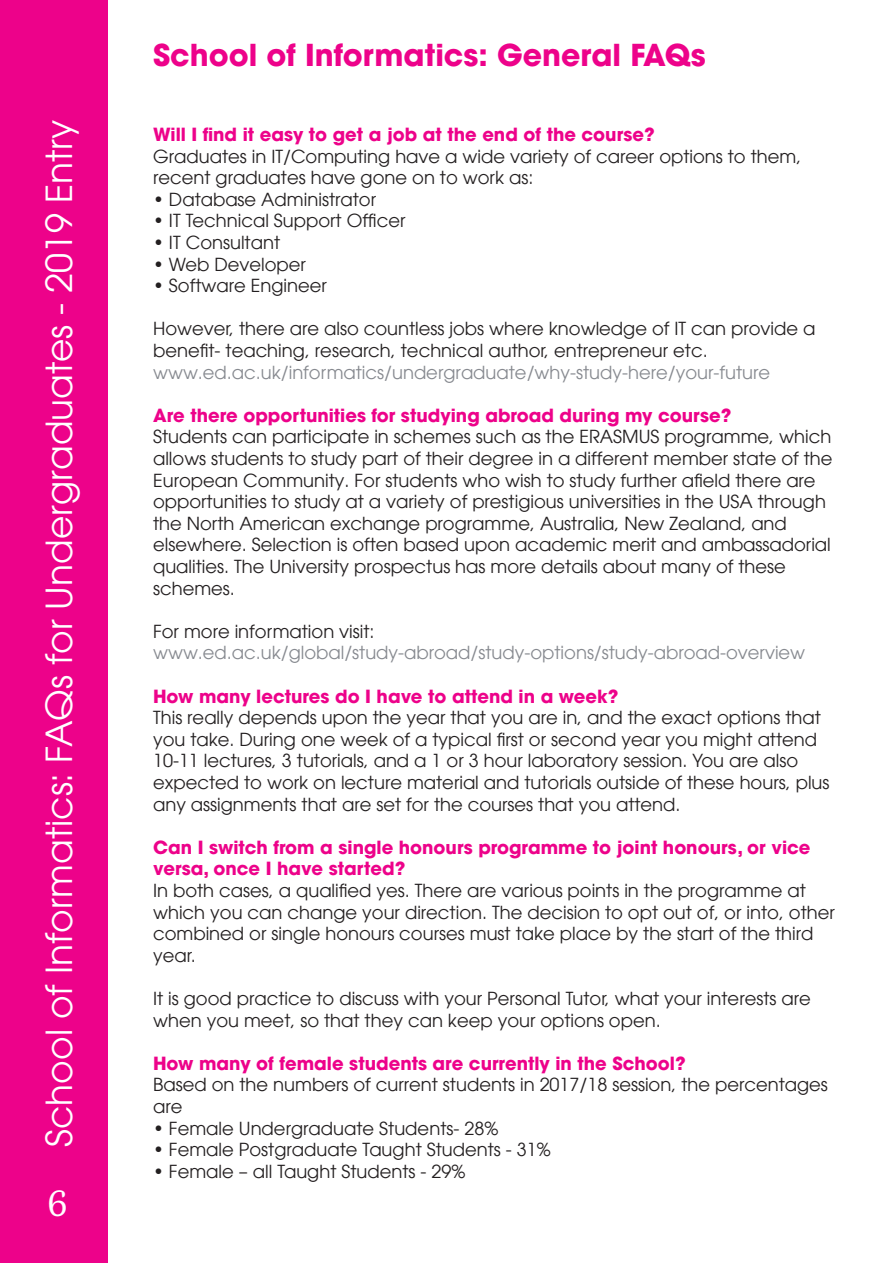
<style>
.page{position:relative;width:893px;height:1263px;background:#fff}
.page>*{position:absolute;margin:0;border:0;box-sizing:border-box;transform-origin:0 0}
.t1{font:39.3px "Bagatela";color:#fff}
.t2{font:36px "Avant Garde LT";color:#fff}
.t3{font:700 30px "Avant Garde LT";color:#ed028a}
.t4{font:18px/21.6px "Avant Garde LT";color:#231f20}
.t5{font:700 18px/21.6px "Avant Garde LT";color:#ed028a}
.t6{font:18px "Avant Garde LT";color:#86898f}
</style>
<div class="page">
<div style="left:0;top:0;width:108px;height:1263px;background:#ed028a"></div>
<p class="t2" style="left:38px;top:1147px;width:1029px;rotate:-90deg">School of Informatics: FAQs for Undergraduates - 2019 Entry</p>
<p class="t1" style="left:47px;top:1178px;width:22px">6</p>
<p class="t3" style="left:153px;top:35px;width:554px">School of Informatics: General FAQs</p>
<p class="t5" style="left:153px;top:123px;width:503px">Will I find it easy to get a job at the end of the course?</p>
<p class="t4" style="left:153px;top:145px;width:650px">Graduates in IT/Computing have a wide variety of career options to them, recent graduates have gone on to work as:</p>
<p class="t4" style="left:153px;top:188px;width:225px">• Database Administrator</p>
<p class="t4" style="left:153px;top:210px;width:254px">• IT Technical Support Officer</p>
<p class="t4" style="left:153px;top:231px;width:129px">• IT Consultant</p>
<p class="t4" style="left:153px;top:253px;width:154px">• Web Developer</p>
<p class="t4" style="left:153px;top:275px;width:175px">• Software Engineer</p>
<p class="t4" style="left:153px;top:318px;width:664px">However, there are also countless jobs where knowledge of IT can provide a benefit- teaching, research, technical author, entrepreneur etc.</p>
<p class="t6" style="left:153px;top:361px;width:619px">www.ed.ac.uk/informatics/undergraduate/why-study-here/your-future</p>
<p class="t5" style="left:153px;top:404px;width:580px">Are there opportunities for studying abroad during my course?</p>
<p class="t4" style="left:153px;top:426px;width:681px">Students can participate in schemes such as the ERASMUS programme, which allows students to study part of their degree in a different member state of the European Community. For students who wish to study further afield there are opportunities to study at a variety of prestigious universities in the USA through the North American exchange programme, Australia, New Zealand, and elsewhere. Selection is often based upon academic merit and ambassadorial qualities. The University prospectus has more details about many of these schemes.</p>
<p class="t4" style="left:153px;top:620px;width:223px">For more information visit:</p>
<p class="t6" style="left:153px;top:642px;width:654px">www.ed.ac.uk/global/study-abroad/study-options/study-abroad-overview</p>
<p class="t5" style="left:153px;top:685px;width:467px">How many lectures do I have to attend in a week?</p>
<p class="t4" style="left:153px;top:707px;width:678px">This really depends upon the year that you are in, and the exact options that you take. During one week of a typical first or second year you might attend 10-11 lectures, 3 tutorials, and a 1 or 3 hour laboratory session. You are also expected to work on lecture material and tutorials outside of these hours, plus any assignments that are set for the courses that you attend.</p>
<p class="t5" style="left:153px;top:836px;width:659px">Can I switch from a single honours programme to joint honours, or vice versa, once I have started?</p>
<p class="t4" style="left:153px;top:879px;width:683px">In both cases, a qualified yes. There are various points in the programme at which you can change your direction. The decision to opt out of, or into, other combined or single honours courses must take place by the start of the third year.</p>
<p class="t4" style="left:153px;top:987px;width:659px">It is good practice to discuss with your Personal Tutor, what your interests are when you meet, so that they can keep your options open.</p>
<p class="t5" style="left:153px;top:1052px;width:534px">How many of female students are currently in the School?</p>
<p class="t4" style="left:153px;top:1074px;width:676px">Based on the numbers of current students in 2017/18 session, the percentages are</p>
<p class="t4" style="left:153px;top:1117px;width:347px">• Female Undergraduate Students- 28%</p>
<p class="t4" style="left:153px;top:1139px;width:399px">• Female Postgraduate Taught Students - 31%</p>
<p class="t4" style="left:153px;top:1160px;width:314px">• Female – all Taught Students - 29%</p>
</div>
